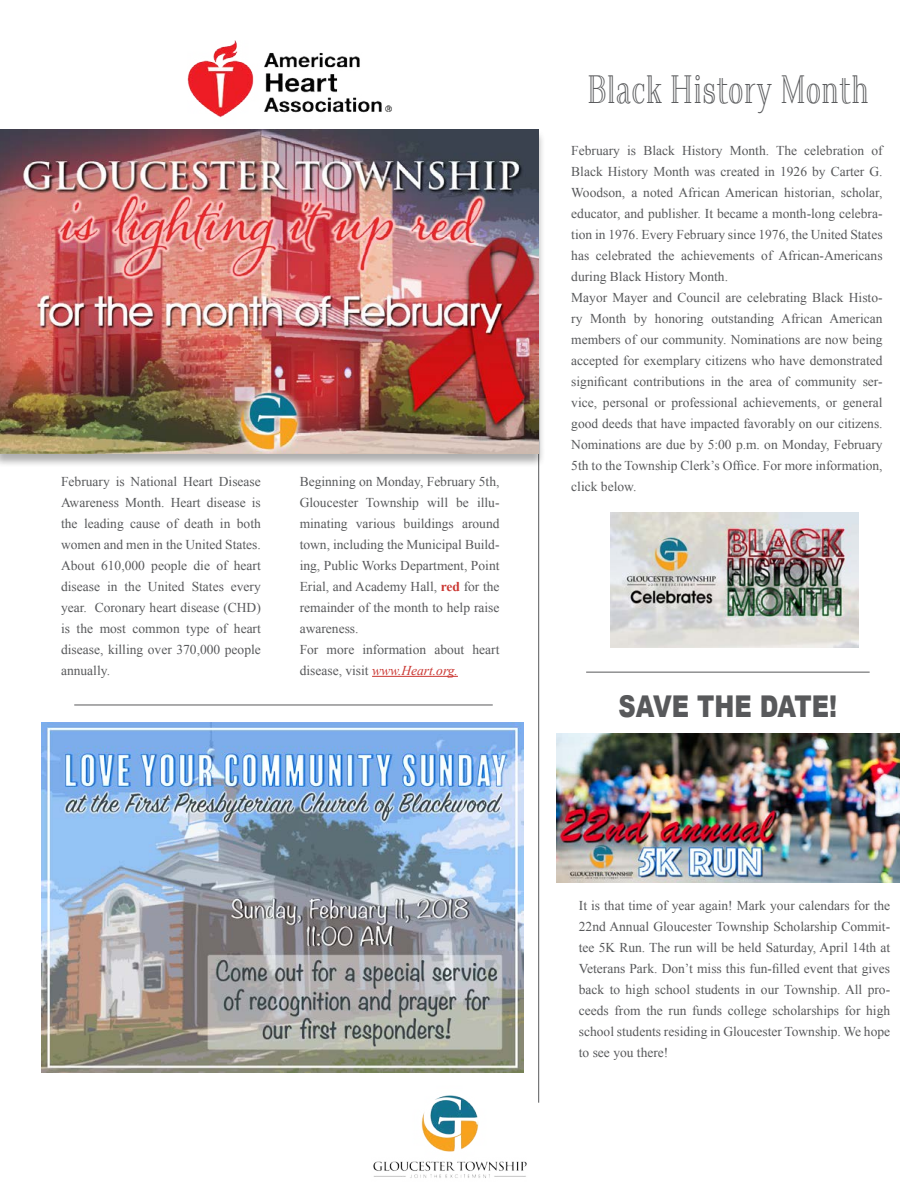
<style>
.page{position:relative;width:918px;height:1188px;background:#fff}
.page>*{position:absolute;margin:0;border:0;box-sizing:border-box;transform-origin:0 0}
.t1{font:48px "Azote";color:#58595b;scale:.8 1}
.t2{font:900 30px "Arial";color:#58595b;scale:.8 1}
.t3{font:13.5px/21px "Times New Roman";color:#58595b;text-align:justify}
.s1{font-weight:700;color:#cb3732}
.s2{font-style:italic;color:#cb3732}
</style>
<div class="page">
<hr style="left:372px;top:676px;width:86px;height:1px;background:#cb3732">
<hr style="left:538px;top:368px;width:1px;height:735px;background:#58595b">
<hr style="left:74px;top:705px;width:419px;height:1px;background:#58595b">
<hr style="left:586px;top:672px;width:284px;height:1px;background:#58595b">
<img style="left:373px;top:1095px;width:154px;height:83px">
<div style="left:0;top:130px;width:546px;height:338px;background:#000;opacity:.32"></div>
<img style="left:0;top:130px;width:538px;height:324px">
<img style="left:187px;top:40px;width:205px;height:78px">
<img style="left:41px;top:723px;width:483px;height:349px">
<img style="left:557px;top:733px;width:343px;height:150px">
<img style="left:611px;top:512px;width:247px;height:135px">
<p class="t3" style="left:61px;top:471px;width:201px">February is National Heart Disease Awareness Month. Heart disease is the leading cause of death in both women and men in the United States.<br>About 610,000 people die of heart disease in the United States every year. Coronary heart disease (CHD) is the most common type of heart disease, killing over 370,000 people annually.</p>
<p class="t3" style="left:300px;top:471px;width:201px;text-align:left">Beginning on Monday, February 5th,<br>Gloucester Township will be illu&shy;minating various buildings around town, including the Municipal Build&shy;ing, Public Works Department, Point<br>Erial, and Academy Hall, <span class="s1">red</span> for the remainder of the month to help raise awareness.<br>For more information about heart disease, visit <span class="s2">www.Heart.org.</span></p>
<h1 class="t1" style="left:587px;top:73px;width:354px">Black History Month</h1>
<p class="t3" style="left:571px;top:140px;width:313px;text-align:left">February is Black History Month. The celebration of Black History Month was created in 1926 by Carter G.<br>Woodson, a noted African American historian, scholar, educator, and publisher. It became a month-long celebra&shy;tion in 1976. Every February since 1976, the United States has celebrated the achievements of African-Americans during Black History Month.<br>Mayor Mayer and Council are celebrating Black Histo&shy;ry Month by honoring outstanding African American members of our community. Nominations are now being accepted for exemplary citizens who have demonstrated significant contributions in the area of community ser&shy;vice, personal or professional achievements, or general good deeds that have impacted favorably on our citizens.<br>Nominations are due by 5:00 p.m. on Monday, February 5th to the Township Clerk’s Office. For more information, click below.</p>
<h2 class="t2" style="left:619px;top:684px;width:275px">SAVE THE DATE!</h2>
<p class="t3" style="left:579px;top:895px;width:313px">It is that time of year again! Mark your calendars for the 22nd Annual Gloucester Township Scholarship Commit&shy;tee 5K Run. The run will be held Saturday, April 14th at Veterans Park. Don’t miss this fun-filled event that gives back to high school students in our Township. All pro&shy;ceeds from the run funds college scholarships for high school students residing in Gloucester Township. We hope to see you there!</p>
</div>
